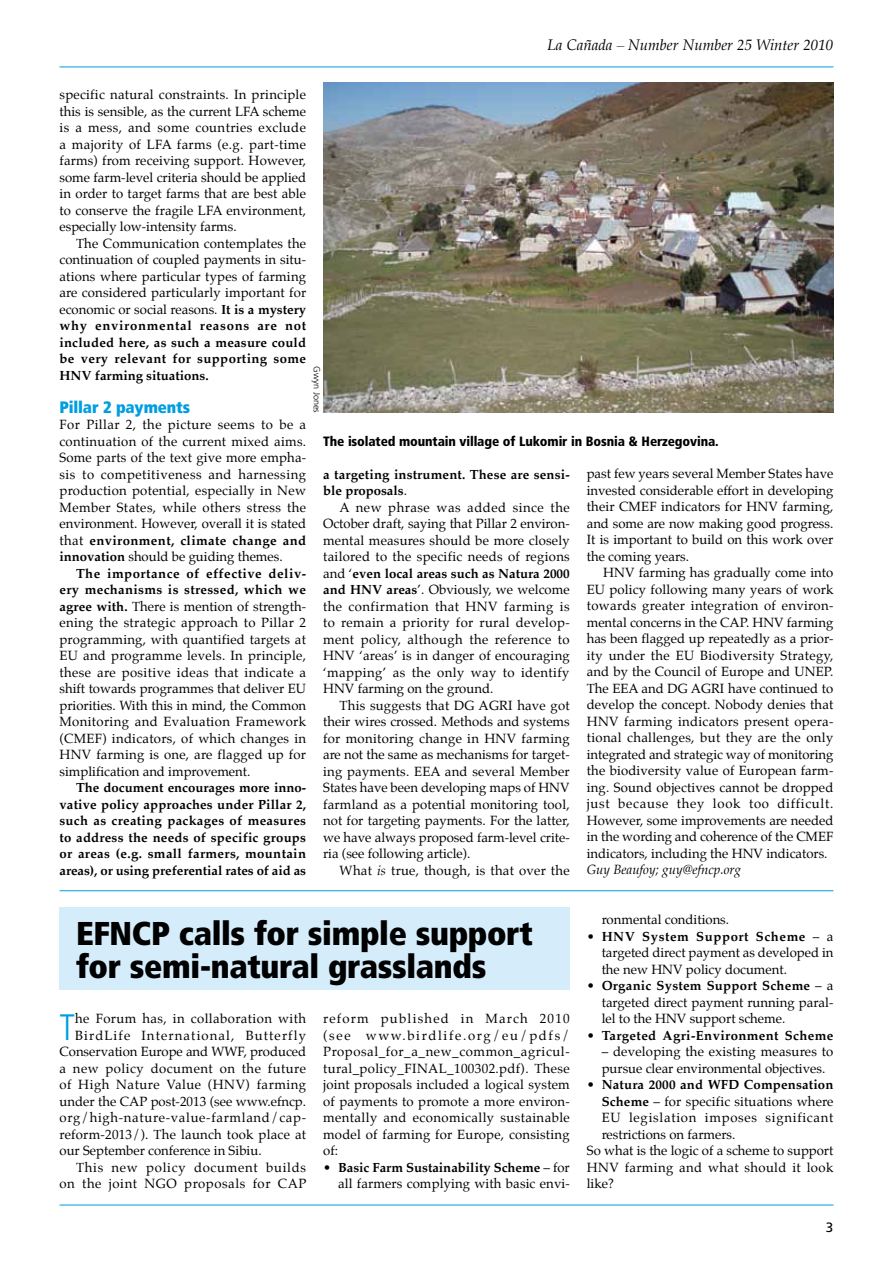
<style>
.page{position:relative;width:893px;height:1263px;background:#fff}
.page>*{position:absolute;margin:0;border:0;box-sizing:border-box;transform-origin:0 0}
.t1{font:300 condensed 36.75px "Frutiger";color:#009ee0}
.t2{font:900 condensed 33px/33px "Frutiger";letter-spacing:-.01em;color:#000}
.t3{font:900 condensed 16.5px "Frutiger";letter-spacing:-.01em;color:#009ee0}
.t4{font:italic 15px "Palatino";color:#000}
.t5{font:900 condensed 13.5px "Frutiger";letter-spacing:-.01em;color:#000}
.t6{font:13.5px "Frutiger";color:#000}
.t7{font:13.2px/16.5px "Palatino";color:#000;text-align:justify}
.t8{font:700 13.2px/16.5px "Palatino";letter-spacing:.015em;color:#000;text-align:justify}
.t9{font:13.2px "Palatino";letter-spacing:.055em;color:#000}
.t10{font:13.2px "Palatino";letter-spacing:.02em;color:#000}
.t11{font:13.2px "Palatino";letter-spacing:.03em;color:#000}
.t12{font:13.2px "Palatino";letter-spacing:.04em;color:#000}
.t13{font:13.2px "Palatino";letter-spacing:.085em;color:#000}
.t14{font:13.2px "Palatino";letter-spacing:.045em;color:#000}
.t15{font:italic 13.2px "Palatino";color:#000}
.t16{font:300 9px "Frutiger";color:#000}
.s1{font-weight:700}
.s2{font-weight:400}
.s3{font-style:italic}
</style>
<div class="page">
<hr style="left:60px;top:67px;width:773px;height:1px;background:#009ee0">
<hr style="left:60px;top:1205px;width:773px;height:1px;background:#009ee0">
<div style="left:60px;top:908px;width:510px;height:82px;background:#d5edfa"></div>
<img style="left:323px;top:82px;width:510px;height:330px">
<hr style="left:60px;top:890px;width:773px;height:1px;background:#009ee0">
<p class="t4" style="left:548px;top:32px;width:287px">La Cañada – Number Number 25 Winter 2010</p>
<p class="t7" style="left:60px;top:86px;width:248px">specific natural constraints. In principle this is sensible, as the current LFA scheme is a mess, and some countries exclude a majority of LFA farms (e.g. part-time farms) from receiving support. However, some farm-level criteria should be applied in order to target farms that are best able to conserve the fragile LFA environment, especially low-intensity farms.</p>
<p class="t7" style="left:60px;top:235px;width:248px;text-indent:16px">The Communication contemplates the continuation of coupled payments in situ&shy;ations where particular types of farming are considered particularly important for economic or social reasons. <span class="s1">It is a mystery why environmental reasons are not included here, as such a measure could be very relevant for supporting some HNV farming situations.</span></p>
<p class="t3" style="left:60px;top:397px;width:132px">Pillar 2 payments</p>
<p class="t7" style="left:60px;top:416px;width:248px">For Pillar 2, the picture seems to be a continuation of the current mixed aims.<br>Some parts of the text give more empha&shy;sis to competitiveness and harnessing production potential, especially in New Member States, while others stress the environment. However, overall it is stated that <span class="s1">environment, climate change and innovation</span> should be guiding themes.</p>
<p class="t7" style="left:60px;top:565px;width:248px;text-indent:17px"><span class="s1">The importance of effective deliv&shy;ery mechanisms is stressed, which we agree with.</span> There is mention of strength&shy;ening the strategic approach to Pillar 2 programming, with quantified targets at EU and programme levels. In principle, these are positive ideas that indicate a shift towards programmes that deliver EU priorities. With this in mind, the Common Monitoring and Evaluation Framework (CMEF) indicators, of which changes in HNV farming is one, are flagged up for simplification and improvement.</p>
<p class="t8" style="left:59px;top:779px;width:248px;text-indent:17px">The document encourages more inno&shy;vative policy approaches under Pillar 2, such as creating packages of measures to address the needs of specific groups or areas (e.g. small farmers, mountain areas), or using preferential rates of aid as</p>
<p class="t16" style="left:322px;top:366px;width:48px;rotate:90deg">Gwyn Jones</p>
<p class="t5" style="left:323px;top:433px;width:397px">The isolated mountain village of Lukomir in Bosnia &amp; Herzegovina.</p>
<p class="t7" style="left:587px;top:466px;width:248px">past few years several Member States have invested considerable effort in developing their CMEF indicators for HNV farming, and some are now making good progress.<br>It is important to build on this work over the coming years.</p>
<p class="t7" style="left:587px;top:565px;width:248px;text-indent:16px">HNV farming has gradually come into EU policy following many years of work towards greater integration of environ&shy;mental concerns in the CAP. HNV farming has been flagged up repeatedly as a prior&shy;ity under the EU Biodiversity Strategy, and by the Council of Europe and UNEP.<br>The EEA and DG AGRI have continued to develop the concept. Nobody denies that HNV farming indicators present opera&shy;tional challenges, but they are the only integrated and strategic way of monitoring the biodiversity value of European farm&shy;ing. Sound objectives cannot be dropped just because they look too difficult.<br>However, some improvements are needed in the wording and coherence of the CMEF indicators, including the HNV indicators.</p>
<p class="t15" style="left:587px;top:859px;width:156px">Guy Beaufoy; guy@efncp.org</p>
<p class="t8" style="left:323px;top:465px;width:248px">a targeting instrument. These are sensi&shy;ble proposals<span class="s2">.</span></p>
<p class="t7" style="left:323px;top:499px;width:248px;text-indent:16px">A new phrase was added since the October draft, saying that Pillar 2 environ&shy;mental measures should be more closely tailored to the specific needs of regions and ‘<span class="s1">even local areas such as Natura 2000 and HNV areas</span>’. Obviously, we welcome the confirmation that HNV farming is to remain a priority for rural develop&shy;ment policy, although the reference to HNV ‘areas’ is in danger of encouraging ‘mapping’ as the only way to identify HNV farming on the ground.</p>
<p class="t7" style="left:323px;top:697px;width:248px;text-indent:16px">This suggests that DG AGRI have got their wires crossed. Methods and systems for monitoring change in HNV farming are not the same as mechanisms for target&shy;ing payments. EEA and several Member States have been developing maps of HNV farmland as a potential monitoring tool, not for targeting payments. For the latter, we have always proposed farm-level crite&shy;ria (see following article).</p>
<p class="t10" style="left:340px;top:859px;width:232px">What <span class="s3">is</span> true, though, is that over the</p>
<h2 class="t2" style="left:76px;top:917px;width:458px">EFNCP calls for simple support for semi-natural grasslands</h2>
<h1 class="t1" style="left:60px;top:1006px;width:17px">T</h1>
<p class="t11" style="left:75px;top:1008px;width:232px">he Forum has, in collaboration with</p>
<p class="t13" style="left:75px;top:1024px;width:232px">BirdLife International, Butterfly</p>
<p class="t7" style="left:60px;top:1043px;width:248px">Conservation Europe and WWF, produced</p>
<p class="t12" style="left:60px;top:1057px;width:248px">a new policy document on the future</p>
<p class="t12" style="left:60px;top:1074px;width:248px">of High Nature Value (HNV) farming</p>
<p class="t7" style="left:60px;top:1093px;width:248px">under the CAP post-2013 (see www.efncp.</p>
<p class="t9" style="left:60px;top:1107px;width:248px">org/high-nature-value-farmland/cap-</p>
<p class="t10" style="left:60px;top:1123px;width:248px">reform-2013/). The launch took place at</p>
<p class="t7" style="left:60px;top:1142px;width:204px">our September conference in Sibiu.</p>
<p class="t9" style="left:76px;top:1156px;width:232px">This new policy document builds</p>
<p class="t14" style="left:60px;top:1172px;width:248px">on the joint NGO proposals for CAP</p>
<p class="t7" style="left:323px;top:1010px;width:248px">reform published in March 2010 (see www.birdlife.org/eu/pdfs/ Proposal_for_a_new_common_agricul&shy;tural_policy_FINAL_100302.pdf). These joint proposals included a logical system of payments to promote a more environ&shy;mentally and economically sustainable model of farming for Europe, consisting of:</p>
<p class="t7" style="left:323px;top:1159px;width:248px;text-align:right">• <span class="s1">Basic Farm Sustainability Scheme</span> – for all farmers complying with basic envi-</p>
<p class="t7" style="left:602px;top:911px;width:129px">ronmental conditions.</p>
<p class="t7" style="left:602px;top:928px;width:233px;text-indent:-15px">• <span class="s1">HNV System Support Scheme</span> – a targeted direct payment as developed in the new HNV policy document.</p>
<p class="t7" style="left:602px;top:977px;width:233px;text-indent:-15px">• <span class="s1">Organic System Support Scheme</span> – a targeted direct payment running paral&shy;lel to the HNV support scheme.</p>
<p class="t8" style="left:587px;top:1026px;width:248px"><span class="s2">•</span> Targeted Agri-Environment Scheme</p>
<p class="t7" style="left:602px;top:1043px;width:233px">– developing the existing measures to pursue clear environmental objectives.</p>
<p class="t8" style="left:587px;top:1076px;width:248px"><span class="s2">•</span> Natura 2000 and WFD Compensation</p>
<p class="t7" style="left:602px;top:1093px;width:233px"><span class="s1">Scheme</span> – for specific situations where</p>
<p class="t9" style="left:602px;top:1106px;width:233px">EU legislation imposes significant</p>
<p class="t7" style="left:602px;top:1126px;width:135px">restrictions on farmers.</p>
<p class="t7" style="left:587px;top:1142px;width:248px">So what is the logic of a scheme to support</p>
<p class="t11" style="left:587px;top:1156px;width:248px">HNV farming and what should it look</p>
<p class="t7" style="left:587px;top:1175px;width:29px">like?</p>
<p class="t6" style="left:826px;top:1219px;width:9px">3</p>
</div>
